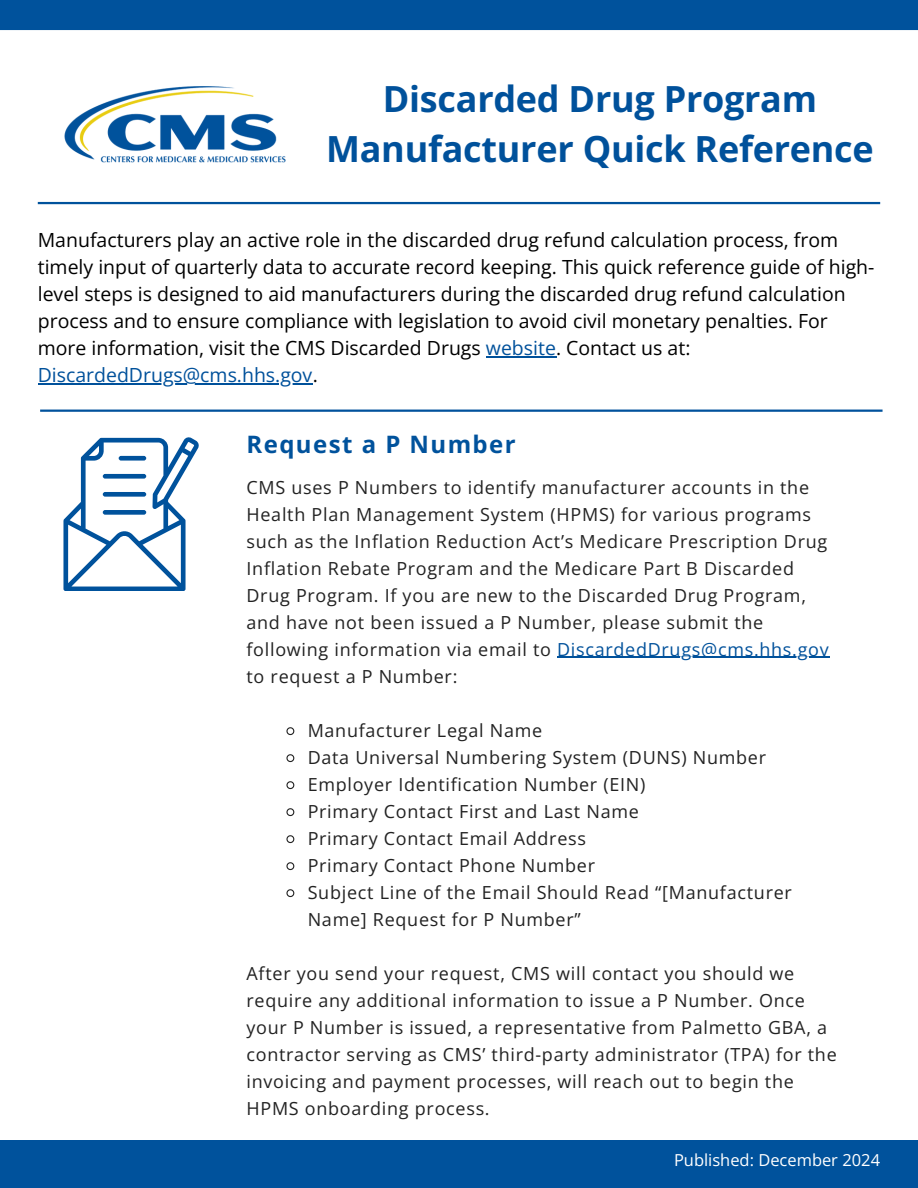
<style>
.page{position:relative;width:918px;height:1188px;background:#00529c}
.page>*{position:absolute;margin:0;border:0;box-sizing:border-box;transform-origin:0 0}
.t1{font:700 36px/49.5px "Open Sans";letter-spacing:-.005em;color:#00519b;text-align:center}
.t2{font:700 24px "Open Sans";letter-spacing:.06em;color:#00529c}
.t3{font:19.5px/27px "Open Sans";color:#000}
.t4{font:18px/27px "Open Sans";letter-spacing:.04em;color:#222}
.t5{font:16.5px "Open Sans";color:#fff}
.s1{color:#00519b}
</style>
<div class="page">
<div style="left:0;top:30px;width:918px;height:1109px;background:#fff"></div>
<hr style="left:38px;top:383px;width:275px;height:1px;background:#00519b">
<hr style="left:557px;top:657px;width:273px;height:1px;background:#00519b">
<hr style="left:40px;top:410px;width:843px;height:2px;background:#00529c">
<hr style="left:38px;top:202px;width:842px;height:2px;background:#00529c">
<hr style="left:486px;top:356px;width:70px;height:1px;background:#00519b">
<img style="left:38px;top:60px;width:274px;height:137px">
<svg style="left:63px;top:437px;width:137px;height:154px"></svg>
<svg style="left:286px;top:726px;width:9px;height:10px"></svg>
<svg style="left:286px;top:753px;width:9px;height:10px"></svg>
<svg style="left:286px;top:780px;width:9px;height:10px"></svg>
<svg style="left:286px;top:807px;width:9px;height:10px"></svg>
<svg style="left:286px;top:834px;width:9px;height:10px"></svg>
<svg style="left:286px;top:861px;width:9px;height:10px"></svg>
<svg style="left:286px;top:888px;width:9px;height:10px"></svg>
<h1 class="t1" style="left:326px;top:73px;width:549px">Discarded Drug Program<br>Manufacturer Quick Reference</h1>
<p class="t3" style="left:38px;top:226px;width:838px">Manufacturers play an active role in the discarded drug refund calculation process, from timely input of quarterly data to accurate record keeping. This quick reference guide of high&shy;level steps is designed to aid manufacturers during the discarded drug refund calculation process and to ensure compliance with legislation to avoid civil monetary penalties. For more information, visit the CMS Discarded Drugs <span class="s1">website</span>. Contact us at:<br><span class="s1">DiscardedDrugs@cms.hhs.gov</span>.</p>
<h3 class="t2" style="left:247px;top:427px;width:271px">Request a P Number</h3>
<p class="t4" style="left:246px;top:473px;width:584px">CMS uses P Numbers to identify manufacturer accounts in the Health Plan Management System (HPMS) for various programs such as the Inflation Reduction Act’s Medicare Prescription Drug Inflation Rebate Program and the Medicare Part B Discarded Drug Program. If you are new to the Discarded Drug Program, and have not been issued a P Number, please submit the following information via email to <span class="s1">DiscardedDrugs@cms.hhs.gov </span>to request a P Number:</p>
<p class="t4" style="left:308px;top:716px;width:236px">Manufacturer Legal Name</p>
<p class="t4" style="left:308px;top:743px;width:460px">Data Universal Numbering System (DUNS) Number</p>
<p class="t4" style="left:308px;top:770px;width:339px">Employer Identification Number (EIN)</p>
<p class="t4" style="left:308px;top:797px;width:333px">Primary Contact First and Last Name</p>
<p class="t4" style="left:308px;top:824px;width:280px">Primary Contact Email Address</p>
<p class="t4" style="left:308px;top:851px;width:289px">Primary Contact Phone Number</p>
<p class="t4" style="left:308px;top:878px;width:486px">Subject Line of the Email Should Read “[Manufacturer<br>Name] Request for P Number”</p>
<p class="t4" style="left:246px;top:959px;width:592px">After you send your request, CMS will contact you should we require any additional information to issue a P Number. Once your P Number is issued, a representative from Palmetto GBA, a contractor serving as CMS’ third-party administrator (TPA) for the invoicing and payment processes, will reach out to begin the HPMS onboarding process.</p>
<p class="t5" style="left:674px;top:1149px;width:208px">Published: December 2024</p>
</div>
